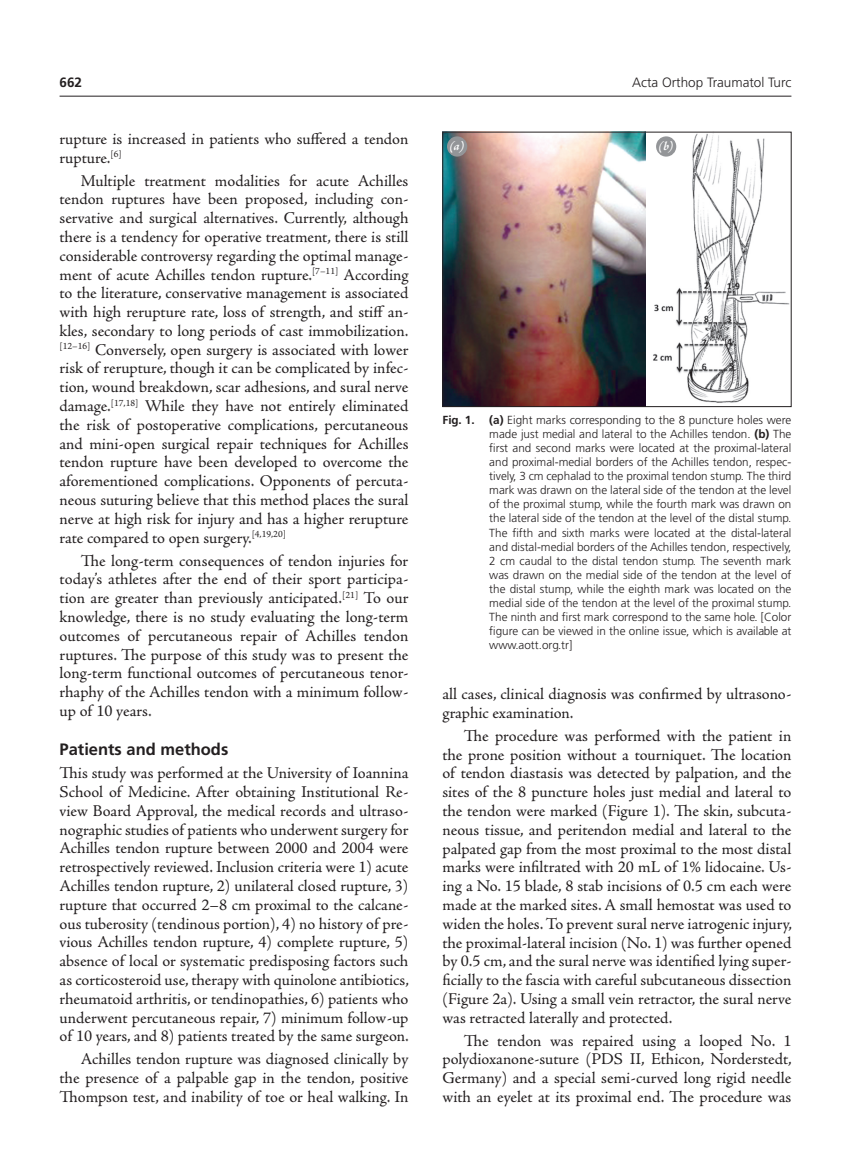
<style>
.page{position:relative;width:851px;height:1170px;background:#fff}
.page>*{position:absolute;margin:0;border:0;box-sizing:border-box;transform-origin:0 0}
.t1{font:16.5px/18.8px "Adobe Jenson Pro";letter-spacing:-.005em;color:#231f20;text-align:justify}
.t2{font:16.5px "Frutiger Bold Tr";color:#231f20}
.t3{font:13.5px "Frutiger Light Nr Tr";color:#231f20}
.t4{font:13.5px "Frutiger Bold Tr";color:#231f20}
.t5{font:italic 700 12.75px "Adobe Jenson Pro";color:#fff}
.t6{font:11.7px/14.1px "Frutiger Light Nr Tr";color:#231f20;text-align:justify}
.t7{font:11.7px "Frutiger Bold Tr";color:#231f20}
.s1{font-family:"Frutiger Bold Tr"}
</style>
<div class="page">
<hr style="left:60px;top:96px;width:731px;height:1px;background:#231f20">
<img style="left:444px;top:134px;width:201px;height:271px">
<img style="left:653px;top:134px;width:136px;height:269px">
<div style="left:442px;top:132px;width:349px;height:275px;border:1px solid #231f20"></div>
<div style="left:447px;top:136px;width:20px;height:21px;background:#939598;border-radius:50%"></div>
<div style="left:656px;top:136px;width:20px;height:21px;background:#939598;border-radius:50%"></div>
<p class="t4" style="left:60px;top:74px;width:24px">662</p>
<p class="t3" style="left:632px;top:74px;width:161px">Acta Orthop Traumatol Turc</p>
<p class="t1" style="left:60px;top:129px;width:350px">rupture is increased in patients who suffered a tendon rupture.<sup>[6]</sup></p>
<p class="t1" style="left:60px;top:171px;width:350px;text-indent:21px">Multiple treatment modalities for acute Achilles tendon ruptures have been proposed, including con&shy;servative and surgical alternatives. Currently, although there is a tendency for operative treatment, there is still considerable controversy regarding the optimal manage&shy;ment of acute Achilles tendon rupture.<sup>[7–11]</sup> According to the literature, conservative management is associated with high rerupture rate, loss of strength, and stiff an&shy;kles, secondary to long periods of cast immobilization. <sup>[12–16]</sup> Conversely, open surgery is associated with lower risk of rerupture, though it can be complicated by infec&shy;tion, wound breakdown, scar adhesions, and sural nerve damage.<sup>[17,18]</sup> While they have not entirely eliminated the risk of postoperative complications, percutaneous and mini-open surgical repair techniques for Achilles tendon rupture have been developed to overcome the aforementioned complications. Opponents of percuta&shy;neous suturing believe that this method places the sural nerve at high risk for injury and has a higher rerupture rate compared to open surgery.<sup>[4,19,20]</sup></p>
<p class="t1" style="left:60px;top:551px;width:350px;text-indent:21px">The long-term consequences of tendon injuries for today’s athletes after the end of their sport participa&shy;tion are greater than previously anticipated.<sup>[21]</sup> To our knowledge, there is no study evaluating the long-term outcomes of percutaneous repair of Achilles tendon ruptures. The purpose of this study was to present the long-term functional outcomes of percutaneous tenor&shy;rhaphy of the Achilles tendon with a minimum follow&shy;up of 10 years.</p>
<p class="t2" style="left:60px;top:739px;width:170px">Patients and methods</p>
<p class="t1" style="left:60px;top:764px;width:351px">This study was performed at the University of Ioannina School of Medicine. After obtaining Institutional Re&shy;view Board Approval, the medical records and ultraso&shy;nographic studies of patients who underwent surgery for Achilles tendon rupture between 2000 and 2004 were retrospectively reviewed. Inclusion criteria were 1) acute Achilles tendon rupture, 2) unilateral closed rupture, 3) rupture that occurred 2–8 cm proximal to the calcane&shy;ous tuberosity (tendinous portion), 4) no history of pre&shy;vious Achilles tendon rupture, 4) complete rupture, 5) absence of local or systematic predisposing factors such as corticosteroid use, therapy with quinolone antibiotics, rheumatoid arthritis, or tendinopathies, 6) patients who underwent percutaneous repair, 7) minimum follow-up of 10 years, and 8) patients treated by the same surgeon.</p>
<p class="t1" style="left:60px;top:1049px;width:350px;text-indent:21px">Achilles tendon rupture was diagnosed clinically by the presence of a palpable gap in the tendon, positive Thompson test, and inability of toe or heal walking. In</p>
<p class="t5" style="left:449px;top:138px;width:18px">(a)</p>
<p class="t5" style="left:658px;top:138px;width:18px">(b)</p>
<p class="t7" style="left:442px;top:413px;width:34px">Fig. 1.</p>
<p class="t6" style="left:489px;top:413px;width:303px"><span class="s1">(a)</span> Eight marks corresponding to the 8 puncture holes were made just medial and lateral to the Achilles tendon. <span class="s1">(b)</span> The first and second marks were located at the proximal-lateral and proximal-medial borders of the Achilles tendon, respec&shy;tively, 3 cm cephalad to the proximal tendon stump. The third mark was drawn on the lateral side of the tendon at the level of the proximal stump, while the fourth mark was drawn on the lateral side of the tendon at the level of the distal stump.<br>The fifth and sixth marks were located at the distal-lateral and distal-medial borders of the Achilles tendon, respectively, 2 cm caudal to the distal tendon stump. The seventh mark was drawn on the medial side of the tendon at the level of the distal stump, while the eighth mark was located on the medial side of the tendon at the level of the proximal stump.<br>The ninth and first mark correspond to the same hole. [Color figure can be viewed in the online issue, which is available at www.aott.org.tr]</p>
<p class="t1" style="left:442px;top:684px;width:350px">all cases, clinical diagnosis was confirmed by ultrasono&shy;graphic examination.</p>
<p class="t1" style="left:442px;top:726px;width:351px;text-indent:21px">The procedure was performed with the patient in the prone position without a tourniquet. The location of tendon diastasis was detected by palpation, and the sites of the 8 puncture holes just medial and lateral to the tendon were marked (Figure 1). The skin, subcuta&shy;neous tissue, and peritendon medial and lateral to the palpated gap from the most proximal to the most distal marks were infiltrated with 20 mL of 1% lidocaine. Us&shy;ing a No. 15 blade, 8 stab incisions of 0.5 cm each were made at the marked sites. A small hemostat was used to widen the holes. To prevent sural nerve iatrogenic injury, the proximal-lateral incision (No. 1) was further opened by 0.5 cm, and the sural nerve was identified lying super&shy;ficially to the fascia with careful subcutaneous dissection (Figure 2a). Using a small vein retractor, the sural nerve was retracted laterally and protected.</p>
<p class="t1" style="left:442px;top:1031px;width:351px;text-indent:21px">The tendon was repaired using a looped No. 1 polydioxanone-suture (PDS II, Ethicon, Norderstedt, Germany) and a special semi-curved long rigid needle with an eyelet at its proximal end. The procedure was</p>
</div>
